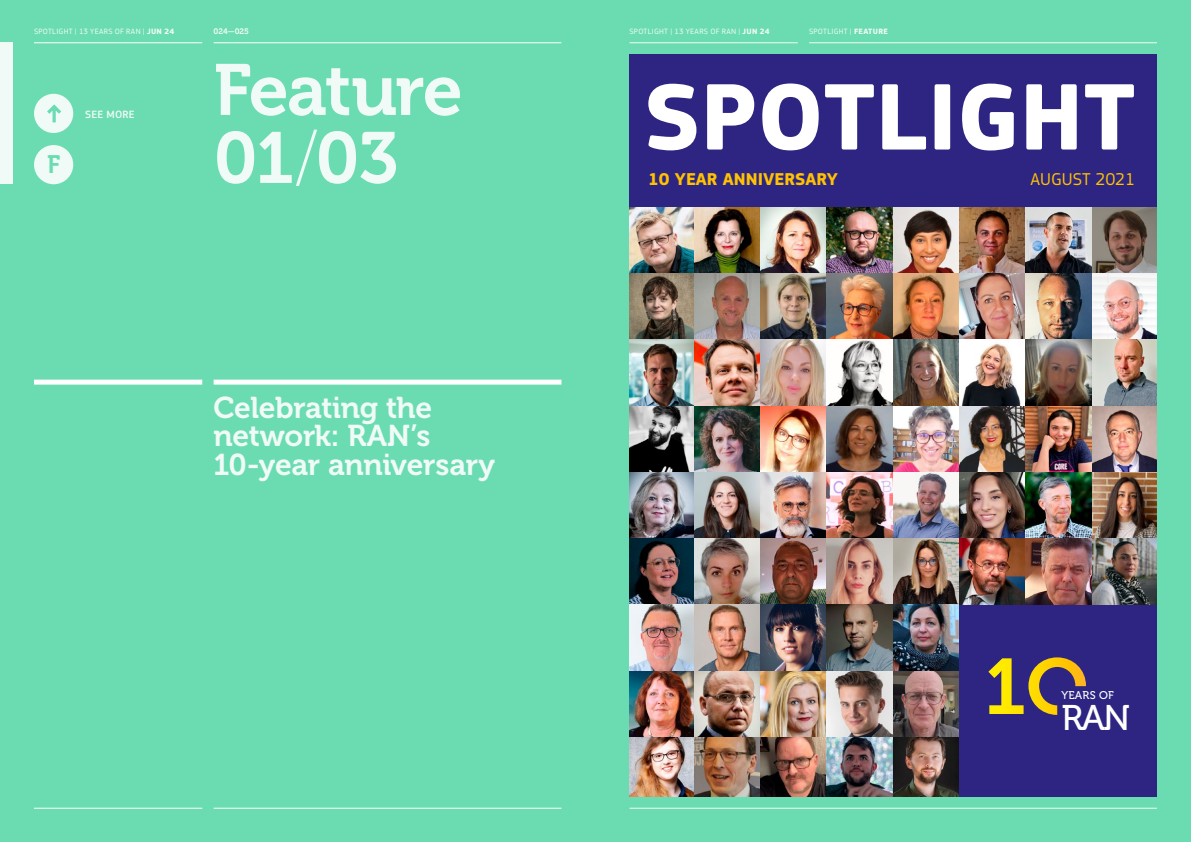
<style>
.page{position:relative;width:1191px;height:842px;background:#6bdcb2}
.page>*{position:absolute;margin:0;border:0;box-sizing:border-box;transform-origin:0 0}
.t1{font:700 98.1px "EC Square Sans Pro";letter-spacing:.005em;color:#fff}
.t2{font:72px/68px "Museo 700";letter-spacing:-.03em;color:#f0fbf7}
.t3{font:35.5px "Museo 500";color:#fff}
.t4{font:30px/28.6px "Museo 700";letter-spacing:-.01em;color:#f0fbf7}
.t5{font:25.2px "Museo 700";color:#6bdcb2}
.t6{font:700 17.8px "EC Square Sans Pro";color:#ffc104}
.t7{font:17.8px "EC Square Sans Pro";color:#ffc104}
.t8{font:11.2px "Museo 500";letter-spacing:.02em;color:#fff}
.t9{font:500 11px "EC Square Sans Pro";letter-spacing:.02em;color:#f0fbf7}
.t10{font:8px "EC Square Sans Pro";letter-spacing:.035em;color:#f0fbf7}
.t11{font:8px "Museo 700";letter-spacing:-.005em;color:#f0fbf7}
.s1{font-weight:700}
.s2{font-family:"Museo 100"}
</style>
<div class="page">
<div style="left:0;top:43px;width:13px;height:141px;background:#f0fbf7"></div>
<div style="left:34px;top:145px;width:39px;height:39px;background:#f0fbf7;border-radius:50%"></div>
<hr style="left:214px;top:43px;width:347px;height:1px;background:#fff">
<hr style="left:34px;top:43px;width:168px;height:1px;background:#fff">
<hr style="left:214px;top:808px;width:347px;height:1px;background:#fff">
<hr style="left:34px;top:808px;width:168px;height:1px;background:#fff">
<hr style="left:809px;top:43px;width:348px;height:1px;background:#f0fbf7">
<hr style="left:629px;top:43px;width:168px;height:1px;background:#f0fbf7">
<hr style="left:629px;top:808px;width:528px;height:1px;background:#f0fbf7">
<div style="left:629px;top:54px;width:528px;height:743px;background:#2d2581"></div>
<img style="left:629px;top:207px;width:330px;height:590px">
<img style="left:760px;top:737px;width:67px;height:60px">
<img style="left:827px;top:737px;width:66px;height:60px">
<img style="left:893px;top:737px;width:66px;height:60px">
<img style="left:959px;top:207px;width:198px;height:398px">
<svg style="left:988px;top:657px;width:98px;height:58px"></svg>
<div style="left:214px;top:380px;width:347px;height:5px;background:#fff"></div>
<div style="left:34px;top:380px;width:168px;height:5px;background:#fff"></div>
<div style="left:34px;top:94px;width:39px;height:39px;background:#f0fbf7;border-radius:50%"></div>
<svg style="left:47px;top:104px;width:14px;height:18px"></svg>
<p class="t11" style="left:214px;top:27px;width:37px">024—025</p>
<p class="t10" style="left:809px;top:27px;width:80px">SPOTLIGHT | <span class="s1">FEATURE</span></p>
<p class="t10" style="left:34px;top:27px;width:142px">SPOTLIGHT | 13 YEARS OF RAN | <span class="s1">JUN 24</span></p>
<p class="t10" style="left:629px;top:27px;width:142px">SPOTLIGHT | 13 YEARS OF RAN | <span class="s1">JUN 24</span></p>
<h3 class="t5" style="left:47px;top:151px;width:15px">F</h3>
<h3 class="t9" style="left:85px;top:107px;width:51px">SEE MORE</h3>
<h2 class="t2" style="left:214px;top:57px;width:251px">Feature<br>01<span class="s2">/</span>03</h2>
<h3 class="t4" style="left:214px;top:393px;width:283px">Celebrating the network: RAN’s<br>10-year anniversary</h3>
<h1 class="t1" style="left:644px;top:58px;width:493px">SPOTLIGHT</h1>
<h3 class="t6" style="left:648px;top:169px;width:191px">10 YEAR ANNIVERSARY</h3>
<h3 class="t7" style="left:1030px;top:169px;width:106px">AUGUST 2021</h3>
<h3 class="t8" style="left:1061px;top:689px;width:54px">YEARS OF</h3>
<h3 class="t3" style="left:1061px;top:698px;width:70px">RAN</h3>
</div>
